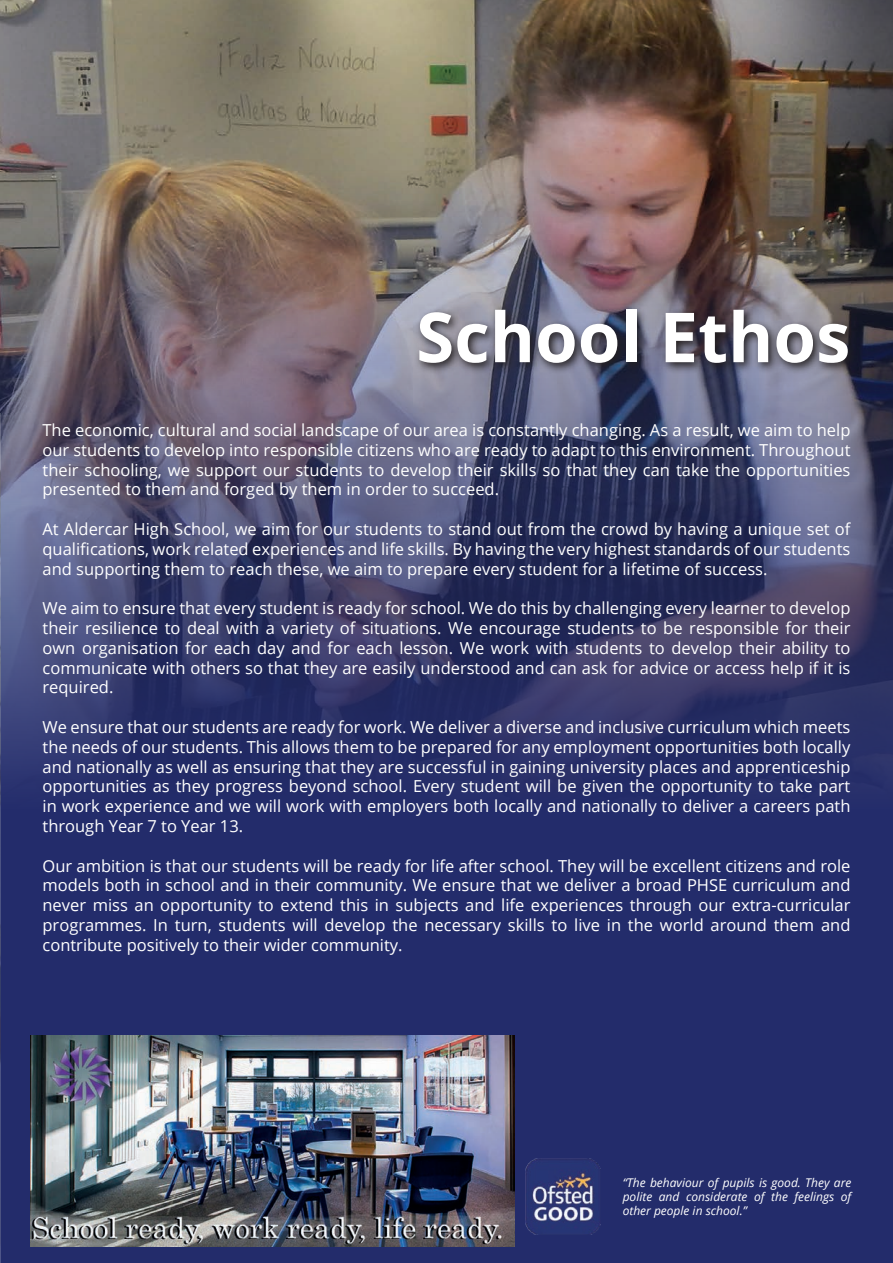
<style>
.page{position:relative;width:893px;height:1263px;background:#fff}
.page>*{position:absolute;margin:0;border:0;box-sizing:border-box;transform-origin:0 0}
.t1{font:700 69px "Open Sans";color:#fff}
.t2{font:16.5px/19.8px "Open Sans";color:#fff;text-align:justify}
.t3{font:italic 12px/14.4px "Open Sans";color:#fff;text-align:justify}
</style>
<div class="page">
<div style="left:0;top:814px;width:893px;height:449px;background:#232c6b"></div>
<img style="left:0;top:0;width:893px;height:170px">
<img style="left:526px;top:1159px;width:75px;height:75px">
<img style="left:31px;top:1035px;width:483px;height:211px">
<img style="left:0;top:170px;width:893px;height:644px">
<svg style="left:414px;top:304px;width:445px;height:71px;background:#5c5b69"></svg>
<img style="left:0;top:413px;width:1px;height:850px">
<h1 class="t1" style="left:416px;top:288px;width:436px">School Ethos</h1>
<p class="t2" style="left:43px;top:420px;width:809px">The economic, cultural and social landscape of our area is constantly changing. As a result, we aim to help our students to develop into responsible citizens who are ready to adapt to this environment. Throughout their schooling, we support our students to develop their skills so that they can take the opportunities presented to them and forged by them in order to succeed.</p>
<p class="t2" style="left:43px;top:519px;width:809px">At Aldercar High School, we aim for our students to stand out from the crowd by having a unique set of qualifications, work related experiences and life skills. By having the very highest standards of our students and supporting them to reach these, we aim to prepare every student for a lifetime of success.</p>
<p class="t2" style="left:43px;top:598px;width:809px">We aim to ensure that every student is ready for school. We do this by challenging every learner to develop their resilience to deal with a variety of situations. We encourage students to be responsible for their own organisation for each day and for each lesson. We work with students to develop their ability to communicate with others so that they are easily understood and can ask for advice or access help if it is required.</p>
<p class="t2" style="left:43px;top:717px;width:809px">We ensure that our students are ready for work. We deliver a diverse and inclusive curriculum which meets the needs of our students. This allows them to be prepared for any employment opportunities both locally and nationally as well as ensuring that they are successful in gaining university places and apprenticeship opportunities as they progress beyond school. Every student will be given the opportunity to take part in work experience and we will work with employers both locally and nationally to deliver a careers path through Year 7 to Year 13.</p>
<p class="t2" style="left:43px;top:855px;width:809px">Our ambition is that our students will be ready for life after school. They will be excellent citizens and role models both in school and in their community. We ensure that we deliver a broad PHSE curriculum and never miss an opportunity to extend this in subjects and life experiences through our extra-curricular programmes. In turn, students will develop the necessary skills to live in the world around them and contribute positively to their wider community.</p>
<p class="t3" style="left:623px;top:1175px;width:230px">“The behaviour of pupils is good. They are polite and considerate of the feelings of other people in school.”</p>
</div>
